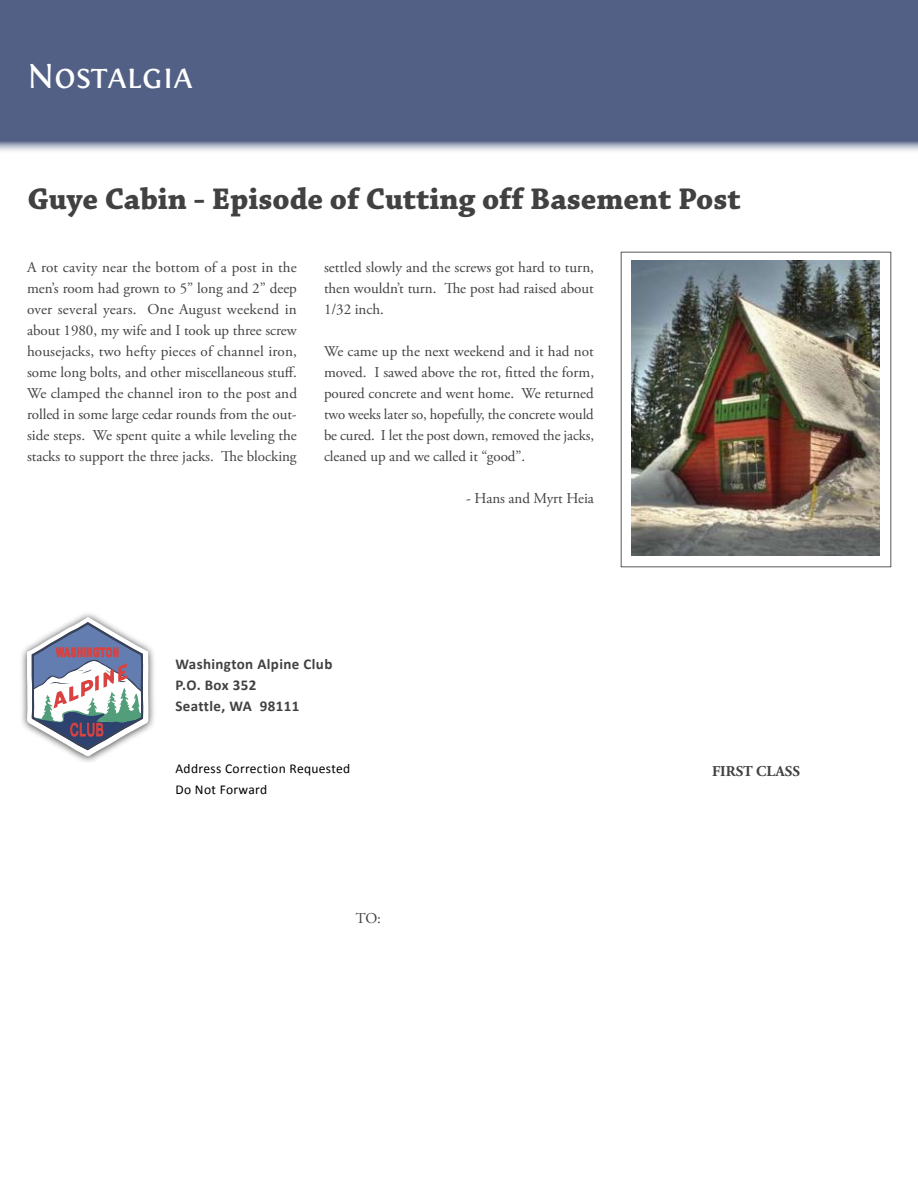
<style>
.page{position:relative;width:918px;height:1188px;background:#fff}
.page>*{position:absolute;margin:0;border:0;box-sizing:border-box;transform-origin:0 0}
.t1{font:36px "Fontin Small Caps";color:#fff}
.t2{font:700 31.5px "Chaparral Pro";color:#414142}
.t3{font:17.4px "Arial";color:#d94240;scale:.67 1}
.t4{font:15px/21px "Adobe Garamond Pro";letter-spacing:-.005em;color:#414142;text-align:justify}
.t5{font:700 15px/21px "Calibri";letter-spacing:.025em;color:#414142}
.t6{font:700 15px "Adobe Garamond Pro";color:#414142}
.t7{font:13.5px/21px "Calibri";letter-spacing:.025em;color:#000}
.t8{font:700 12.45px "Arial";letter-spacing:.075em;color:#d94240;scale:.67 1}
</style>
<div class="page">
<div style="left:0;top:0;width:918px;height:151px;background:#516084"></div>
<svg style="left:21px;top:613px;width:133px;height:149px"></svg>
<div style="left:621px;top:252px;width:270px;height:315px;background:#fff;border:1px solid #58595b"></div>
<img style="left:631px;top:261px;width:249px;height:295px">
<h1 class="t1" style="left:27px;top:56px;width:167px">Nostalgia</h1>
<h2 class="t2" style="left:27px;top:180px;width:715px">Guye Cabin - Episode of Cutting off Basement Post</h2>
<p class="t4" style="left:27px;top:257px;width:272px">A rot cavity near the bottom of a post in the men’s room had grown to 5” long and 2” deep over several years. One August weekend in about 1980, my wife and I took up three screw housejacks, two hefty pieces of channel iron, some long bolts, and other miscellaneous stuff.<br>We clamped the channel iron to the post and rolled in some large cedar rounds from the out&shy;side steps. We spent quite a while leveling the stacks to support the three jacks. The blocking</p>
<p class="t4" style="left:324px;top:257px;width:272px">settled slowly and the screws got hard to turn, then wouldn’t turn. The post had raised about 1/32 inch.</p>
<p class="t4" style="left:324px;top:341px;width:272px">We came up the next weekend and it had not moved. I sawed above the rot, fitted the form, poured concrete and went home. We returned two weeks later so, hopefully, the concrete would be cured. I let the post down, removed the jacks, cleaned up and we called it “good”.</p>
<p class="t4" style="left:466px;top:488px;width:129px">- Hans and Myrt Heia</p>
<p class="t8" style="left:56px;top:644px;width:95px">WASHINGTON</p>
<p class="t3" style="left:70px;top:718px;width:52px">CLUB</p>
<p class="t5" style="left:176px;top:653px;width:158px">Washington Alpine Club<br>P.O. Box 352<br>Seattle, WA 98111</p>
<p class="t7" style="left:176px;top:757px;width:176px">Address Correction Requested<br>Do Not Forward</p>
<p class="t4" style="left:356px;top:908px;width:27px">TO:</p>
<p class="t6" style="left:712px;top:762px;width:9px">FIRS</p>
<p class="t6" style="left:743px;top:762px;width:23px">T CLASS</p>
</div>
